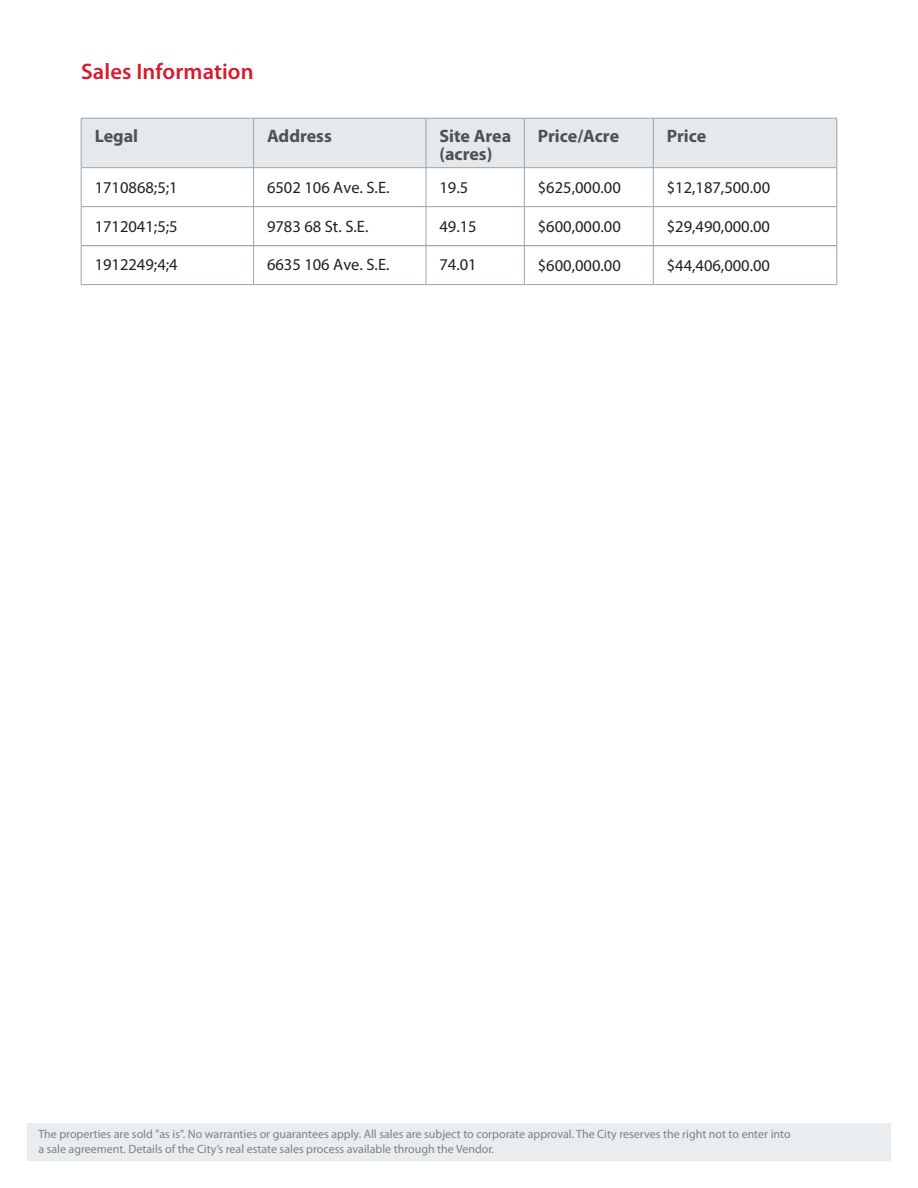
<style>
.page{position:relative;width:918px;height:1188px;background:#fff}
.page>*{position:absolute;margin:0;border:0;box-sizing:border-box;transform-origin:0 0}
.t1{font:600 22.5px "Myriad Pro";letter-spacing:.005em;color:#d51b32}
.t2{font:700 18px/18px "Myriad Pro";color:#48535b}
.t3{font:16.5px "Myriad Pro";color:#231f20}
.t4{font:12px/15px "Myriad Pro";color:#77838a}
</style>
<div class="page">
<div style="left:82px;top:119px;width:755px;height:48px;background:#e5e9ec"></div>
<hr style="left:253px;top:118px;width:1px;height:49px;background:#99a4ab">
<hr style="left:426px;top:118px;width:1px;height:49px;background:#99a4ab">
<hr style="left:524px;top:118px;width:1px;height:49px;background:#99a4ab">
<hr style="left:653px;top:118px;width:1px;height:49px;background:#99a4ab">
<hr style="left:253px;top:168px;width:1px;height:38px;background:#99a4ab">
<hr style="left:426px;top:168px;width:1px;height:38px;background:#99a4ab">
<hr style="left:524px;top:168px;width:1px;height:38px;background:#99a4ab">
<hr style="left:653px;top:168px;width:1px;height:38px;background:#99a4ab">
<hr style="left:81px;top:206px;width:173px;height:1px;background:#99a4ab">
<hr style="left:254px;top:206px;width:172px;height:1px;background:#99a4ab">
<hr style="left:253px;top:207px;width:1px;height:38px;background:#99a4ab">
<hr style="left:426px;top:206px;width:98px;height:1px;background:#99a4ab">
<hr style="left:426px;top:207px;width:1px;height:38px;background:#99a4ab">
<hr style="left:524px;top:206px;width:129px;height:1px;background:#99a4ab">
<hr style="left:524px;top:207px;width:1px;height:38px;background:#99a4ab">
<hr style="left:653px;top:206px;width:184px;height:1px;background:#99a4ab">
<hr style="left:653px;top:207px;width:1px;height:38px;background:#99a4ab">
<hr style="left:81px;top:168px;width:1px;height:38px;background:#99a4ab">
<hr style="left:837px;top:168px;width:1px;height:38px;background:#99a4ab">
<hr style="left:81px;top:207px;width:1px;height:38px;background:#99a4ab">
<hr style="left:837px;top:207px;width:1px;height:38px;background:#99a4ab">
<hr style="left:81px;top:118px;width:173px;height:1px;background:#99a4ab">
<hr style="left:81px;top:118px;width:1px;height:49px;background:#99a4ab">
<hr style="left:254px;top:118px;width:172px;height:1px;background:#99a4ab">
<hr style="left:426px;top:118px;width:98px;height:1px;background:#99a4ab">
<hr style="left:524px;top:118px;width:129px;height:1px;background:#99a4ab">
<hr style="left:653px;top:118px;width:184px;height:1px;background:#99a4ab">
<hr style="left:837px;top:118px;width:1px;height:49px;background:#99a4ab">
<hr style="left:81px;top:167px;width:173px;height:1px;background:#99a4ab">
<hr style="left:254px;top:167px;width:172px;height:1px;background:#99a4ab">
<hr style="left:426px;top:167px;width:98px;height:1px;background:#99a4ab">
<hr style="left:524px;top:167px;width:129px;height:1px;background:#99a4ab">
<hr style="left:653px;top:167px;width:184px;height:1px;background:#99a4ab">
<div style="left:27px;top:1124px;width:864px;height:37px;background:#e9edef"></div>
<hr style="left:81px;top:245px;width:173px;height:1px;background:#99a4ab">
<hr style="left:254px;top:245px;width:172px;height:1px;background:#99a4ab">
<hr style="left:253px;top:246px;width:1px;height:38px;background:#99a4ab">
<hr style="left:426px;top:245px;width:98px;height:1px;background:#99a4ab">
<hr style="left:426px;top:246px;width:1px;height:38px;background:#99a4ab">
<hr style="left:524px;top:245px;width:129px;height:1px;background:#99a4ab">
<hr style="left:524px;top:246px;width:1px;height:38px;background:#99a4ab">
<hr style="left:653px;top:245px;width:184px;height:1px;background:#99a4ab">
<hr style="left:653px;top:246px;width:1px;height:38px;background:#99a4ab">
<hr style="left:81px;top:284px;width:173px;height:1px;background:#99a4ab">
<hr style="left:254px;top:284px;width:172px;height:1px;background:#99a4ab">
<hr style="left:426px;top:284px;width:98px;height:1px;background:#99a4ab">
<hr style="left:524px;top:284px;width:129px;height:1px;background:#99a4ab">
<hr style="left:653px;top:284px;width:184px;height:1px;background:#99a4ab">
<hr style="left:81px;top:246px;width:1px;height:38px;background:#99a4ab">
<hr style="left:837px;top:246px;width:1px;height:38px;background:#99a4ab">
<h1 class="t1" style="left:81px;top:57px;width:174px">Sales Information</h1>
<h2 class="t2" style="left:95px;top:126px;width:45px">Legal</h2>
<h2 class="t2" style="left:267px;top:126px;width:66px">Address</h2>
<h2 class="t2" style="left:439px;top:126px;width:73px">Site Area (acres)</h2>
<h2 class="t2" style="left:538px;top:126px;width:83px">Price/Acre</h2>
<h2 class="t2" style="left:667px;top:126px;width:41px">Price</h2>
<h3 class="t3" style="left:95px;top:177px;width:85px">1710868;5;1</h3>
<h3 class="t3" style="left:267px;top:177px;width:124px">6502 106 Ave. S.E.</h3>
<h3 class="t3" style="left:439px;top:177px;width:30px">19.5</h3>
<h3 class="t3" style="left:538px;top:178px;width:85px">$625,000.00</h3>
<h3 class="t3" style="left:667px;top:178px;width:105px">$12,187,500.00</h3>
<h3 class="t3" style="left:95px;top:216px;width:85px">1712041;5;5</h3>
<h3 class="t3" style="left:267px;top:216px;width:103px">9783 68 St. S.E.</h3>
<h3 class="t3" style="left:439px;top:216px;width:39px">49.15</h3>
<h3 class="t3" style="left:538px;top:217px;width:85px">$600,000.00</h3>
<h3 class="t3" style="left:667px;top:217px;width:105px">$29,490,000.00</h3>
<h3 class="t3" style="left:95px;top:254px;width:85px">1912249;4;4</h3>
<h3 class="t3" style="left:267px;top:254px;width:124px">6635 106 Ave. S.E.</h3>
<h3 class="t3" style="left:439px;top:254px;width:39px">74.01</h3>
<h3 class="t3" style="left:538px;top:256px;width:85px">$600,000.00</h3>
<h3 class="t3" style="left:667px;top:256px;width:105px">$44,406,000.00</h3>
<p class="t4" style="left:38px;top:1126px;width:754px">The properties are sold "as is". No warranties or guarantees apply. All sales are subject to corporate approval. The City reserves the right not to enter into a sale agreement. Details of the City’s real estate sales process available through the Vendor.</p>
</div>
